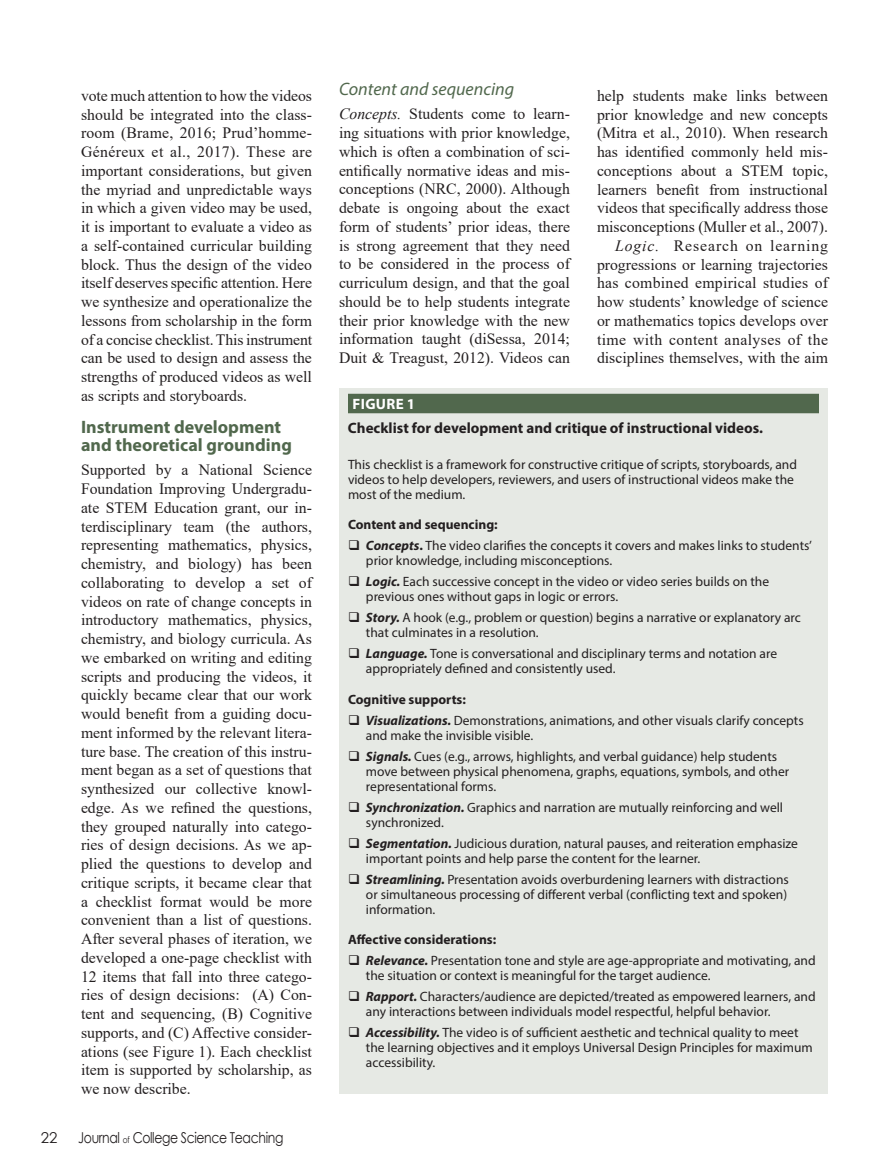
<style>
.page{position:relative;width:891px;height:1175px;background:#fff}
.page>*{position:absolute;margin:0;border:0;box-sizing:border-box;transform-origin:0 0}
.t1{font:700 18px/18.8px "Myriad Pro";color:#51684d}
.t2{font:italic 18px "Myriad Pro";color:#51684d}
.t3{font:15.75px/18.8px "Times New Roman";color:#231f20;text-align:justify}
.t4{font:700 15px "Myriad Pro";color:#231f20}
.t5{font:15px "Century Gothic";letter-spacing:-.03em;color:#231f20;scale:.83 1}
.t6{font:700 15px "Myriad Pro";letter-spacing:.02em;color:#fff}
.t7{font:15px "Century Gothic";letter-spacing:-.03em;color:#231f20}
.t8{font:13.5px/15px "Myriad Pro";color:#231f20}
.t9{font:700 13.5px "Myriad Pro";color:#231f20}
.s1{font-size:9px}
.s2{font-style:italic}
.s3{font-weight:700;font-style:italic}
.s4{font-weight:700}
</style>
<div class="page">
<div style="left:339px;top:388px;width:489px;height:706px;background:#e6e9e4"></div>
<div style="left:348px;top:394px;width:471px;height:19px;background:#51684d"></div>
<p class="t3" style="left:81px;top:86px;width:233px">vote much attention to how the videos should be integrated into the class&shy;room (Brame, 2016; Prud’homme-Généreux et al., 2017). These are important considerations, but given the myriad and unpredictable ways in which a given video may be used, it is important to evaluate a video as a self-contained curricular building block. Thus the design of the video itself deserves specific attention. Here we synthesize and operationalize the lessons from scholarship in the form of a concise checklist. This instrument can be used to design and assess the strengths of produced videos as well as scripts and storyboards.</p>
<p class="t1" style="left:81px;top:416px;width:212px">Instrument development and theoretical grounding</p>
<p class="t3" style="left:81px;top:460px;width:233px">Supported by a National Science Foundation Improving Undergradu&shy;ate STEM Education grant, our in&shy;terdisciplinary team (the authors, representing mathematics, physics, chemistry, and biology) has been collaborating to develop a set of videos on rate of change concepts in introductory mathematics, physics, chemistry, and biology curricula. As we embarked on writing and editing scripts and producing the videos, it quickly became clear that our work would benefit from a guiding docu&shy;ment informed by the relevant litera&shy;ture base. The creation of this instru&shy;ment began as a set of questions that synthesized our collective knowl&shy;edge. As we refined the questions, they grouped naturally into catego&shy;ries of design decisions. As we ap&shy;plied the questions to develop and critique scripts, it became clear that a checklist format would be more convenient than a list of questions.<br>After several phases of iteration, we developed a one-page checklist with 12 items that fall into three catego&shy;ries of design decisions: (A) Con&shy;tent and sequencing, (B) Cognitive supports, and (C) Affective consider&shy;ations (see Figure 1). Each checklist item is supported by scholarship, as we now describe.</p>
<p class="t7" style="left:41px;top:1127px;width:18px">22</p>
<p class="t5" style="left:78px;top:1127px;width:249px">Journal <span class="s1">of</span> College Science Teaching</p>
<p class="t2" style="left:339px;top:78px;width:177px">Content and sequencing</p>
<p class="t3" style="left:339px;top:104px;width:233px"><span class="s2">Concepts.</span> Students come to learn&shy;ing situations with prior knowledge, which is often a combination of sci&shy;entifically normative ideas and mis&shy;conceptions (NRC, 2000). Although debate is ongoing about the exact form of students’ prior ideas, there is strong agreement that they need to be considered in the process of curriculum design, and that the goal should be to help students integrate their prior knowledge with the new information taught (diSessa, 2014; Duit &amp; Treagust, 2012). Videos can</p>
<p class="t3" style="left:597px;top:86px;width:233px;text-align:right">help students make links between prior knowledge and new concepts (Mitra et al., 2010). When research has identified commonly held mis&shy;conceptions about a STEM topic, learners benefit from instructional videos that specifically address those misconceptions (Muller et al., 2007).<br><span class="s2">Logic.</span> Research on learning progressions or learning trajectories has combined empirical studies of how students’ knowledge of science or mathematics topics develops over time with content analyses of the disciplines themselves, with the aim</p>
<p class="t6" style="left:353px;top:394px;width:64px">FIGURE 1</p>
<p class="t4" style="left:348px;top:418px;width:417px">Checklist for development and critique of instructional videos.</p>
<p class="t8" style="left:348px;top:457px;width:451px">This checklist is a framework for constructive critique of scripts, storyboards, and videos to help developers, reviewers, and users of instructional videos make the most of the medium.</p>
<p class="t9" style="left:348px;top:516px;width:151px">Content and sequencing:</p>
<p class="t8" style="left:366px;top:538px;width:448px;text-indent:-18px">❑ <span class="s3">Concepts</span><span class="s4">.</span> The video clarifies the concepts it covers and makes links to students’ prior knowledge, including misconceptions.</p>
<p class="t8" style="left:366px;top:574px;width:405px;text-indent:-18px">❑ <span class="s3">Logic.</span> Each successive concept in the video or video series builds on the previous ones without gaps in logic or errors.</p>
<p class="t8" style="left:366px;top:610px;width:436px;text-indent:-18px">❑ <span class="s3">Story.</span> A hook (e.g., problem or question) begins a narrative or explanatory arc that culminates in a resolution.</p>
<p class="t8" style="left:366px;top:646px;width:413px;text-indent:-18px">❑ <span class="s3">Language.</span> Tone is conversational and disciplinary terms and notation are appropriately defined and consistently used.</p>
<p class="t9" style="left:348px;top:690px;width:120px">Cognitive supports:</p>
<p class="t8" style="left:366px;top:712px;width:439px;text-indent:-18px">❑ <span class="s3">Visualizations.</span> Demonstrations, animations, and other visuals clarify concepts and make the invisible visible.</p>
<p class="t8" style="left:366px;top:748px;width:425px;text-indent:-18px">❑ <span class="s3">Signals.</span> Cues (e.g., arrows, highlights, and verbal guidance) help students move between physical phenomena, graphs, equations, symbols, and other representational forms.</p>
<p class="t8" style="left:366px;top:799px;width:419px;text-indent:-18px">❑ <span class="s3">Synchronization.</span> Graphics and narration are mutually reinforcing and well synchronized.</p>
<p class="t8" style="left:366px;top:835px;width:433px;text-indent:-18px">❑ <span class="s3">Segmentation.</span> Judicious duration, natural pauses, and reiteration emphasize important points and help parse the content for the learner.</p>
<p class="t8" style="left:366px;top:871px;width:424px;text-indent:-18px">❑ <span class="s3">Streamlining.</span> Presentation avoids overburdening learners with distractions or simultaneous processing of different verbal (conflicting text and spoken) information.</p>
<p class="t9" style="left:348px;top:930px;width:150px">Affective considerations:</p>
<p class="t8" style="left:366px;top:952px;width:451px;text-indent:-18px">❑ <span class="s3">Relevance.</span> Presentation tone and style are age-appropriate and motivating, and the situation or context is meaningful for the target audience.</p>
<p class="t8" style="left:366px;top:988px;width:451px;text-indent:-18px">❑ <span class="s3">Rapport.</span> Characters/audience are depicted/treated as empowered learners, and any interactions between individuals model respectful, helpful behavior.</p>
<p class="t8" style="left:366px;top:1024px;width:448px;text-indent:-18px">❑ <span class="s3">Accessibility.</span> The video is of sufficient aesthetic and technical quality to meet the learning objectives and it employs Universal Design Principles for maximum accessibility.</p>
</div>
